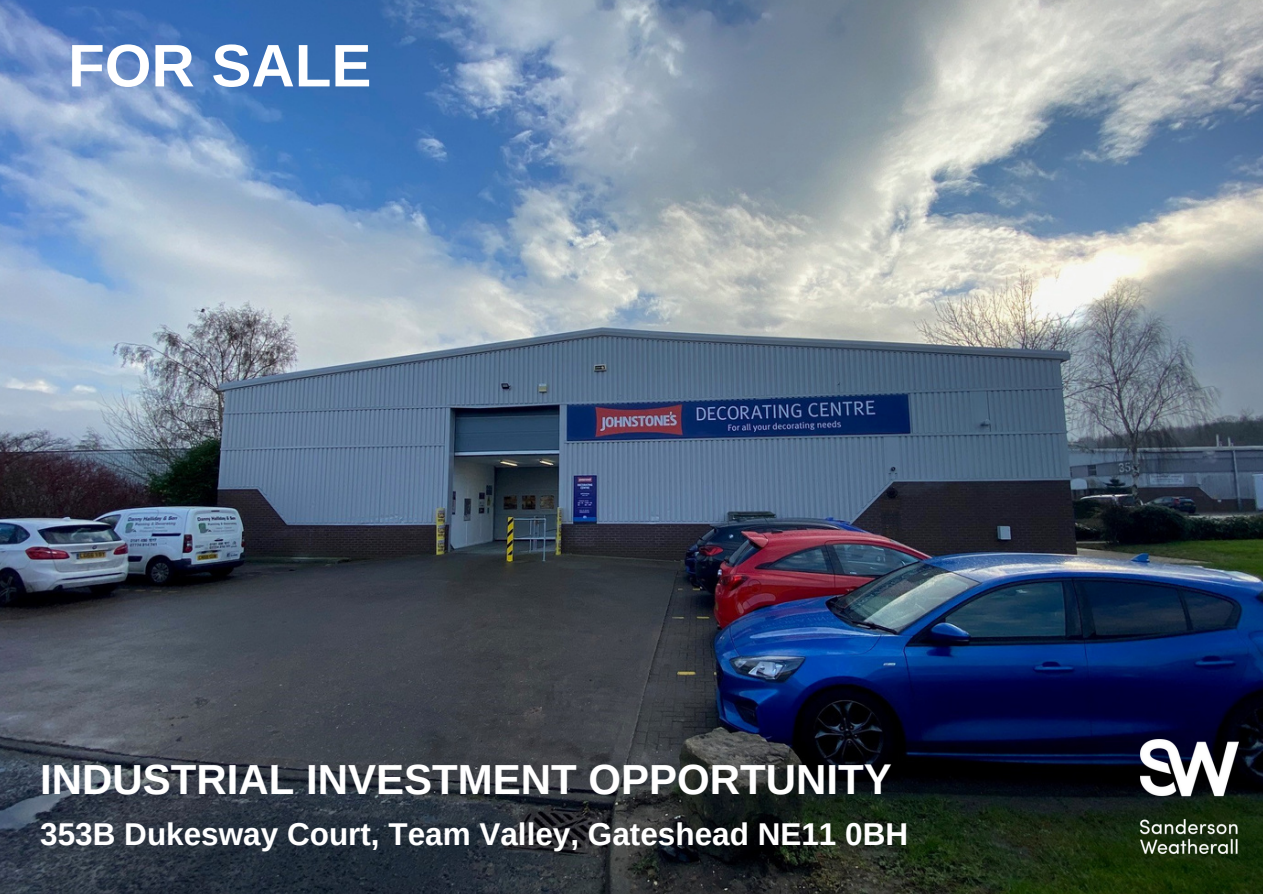
<style>
.page{position:relative;width:1263px;height:894px;background:#fff}
.page>*{position:absolute;margin:0;border:0;box-sizing:border-box;transform-origin:0 0}
.t1{font:700 60px "Arimo";color:#fff}
.t2{font:700 42px "Arimo";color:#fff}
.t3{font:700 31.5px "Arimo";color:#fff}
</style>
<div class="page">
<img style="left:0;top:0;width:1263px;height:893px">
<img style="left:1141px;top:739px;width:97px;height:114px">
<p class="t1" style="left:68px;top:32px;width:305px">FOR SALE</p>
<p class="t2" style="left:40px;top:756px;width:853px">INDUSTRIAL INVESTMENT OPPORTUNITY</p>
<p class="t3" style="left:40px;top:816px;width:869px">353B Dukesway Court, Team Valley, Gateshead NE11 0BH</p>
</div>
